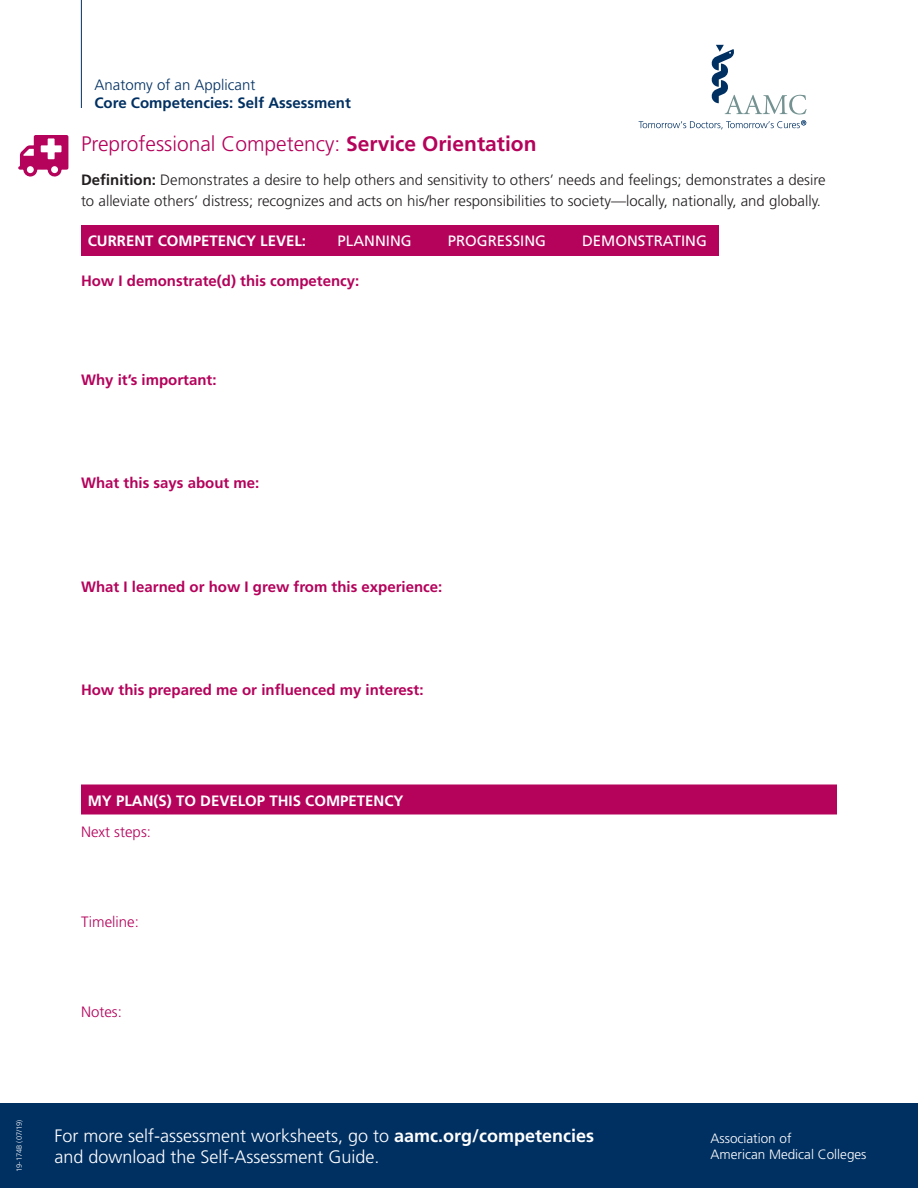
<style>
.page{position:relative;width:918px;height:1188px;background:#fff}
.page>*{position:absolute;margin:0;border:0;box-sizing:border-box;transform-origin:0 0}
.t1{font:300 21px "Frutiger";color:#b5025b}
.t2{font:300 18px/21.6px "Frutiger";color:#fff}
.Body_Copy{font:300 15px/21px "Frutiger";color:#231f20}
.t3{font:700 15px "Frutiger";color:#b5025b}
.t4{font:700 15px "Frutiger";color:#fff}
.t5{font:15px "Frutiger";color:#fff}
.t6{font:700 15px "Frutiger";color:#003062}
.t7{font:300 15px "Frutiger";color:#b5025b}
.t8{font:300 15px "Frutiger";color:#003062}
.t9{font:300 13.5px "Frutiger";color:#fff}
.t10{font:300 7.5px "Frutiger";color:#fff}
.s1{font-weight:700}
</style>
<div class="page">
<div style="left:0;top:1104px;width:918px;height:84px;background:#003062"></div>
<svg style="left:639px;top:45px;width:168px;height:84px"></svg>
<svg style="left:18px;top:135px;width:50px;height:42px"></svg>
<div style="left:81px;top:785px;width:756px;height:30px;background:#b5025b"></div>
<div style="left:81px;top:225px;width:637px;height:30px;background:#b5025b"></div>
<hr style="left:81px;top:0;width:1px;height:108px;background:#003062">
<p class="t8" style="left:94px;top:76px;width:162px">Anatomy of an Applicant</p>
<p class="t6" style="left:94px;top:94px;width:258px">Core Competencies: Self Assessment</p>
<h2 class="t1" style="left:81px;top:132px;width:457px">Preprofessional Competency: <span class="s1">Service Orientation</span></h2>
<p class="Body_Copy" style="left:81px;top:170px;width:746px"><span class="s1">Definition:</span> Demonstrates a desire to help others and sensitivity to others’ needs and feelings; demonstrates a desire to alleviate others’ distress; recognizes and acts on his/her responsibilities to society—locally, nationally, and globally.</p>
<p class="t4" style="left:88px;top:232px;width:220px">CURRENT COMPETENCY LEVEL:</p>
<p class="t5" style="left:338px;top:232px;width:76px">PLANNING</p>
<p class="t5" style="left:448px;top:232px;width:100px">PROGRESSING</p>
<p class="t5" style="left:582px;top:232px;width:126px">DEMONSTRATING</p>
<h2 class="t3" style="left:81px;top:272px;width:280px">How I demonstrate(d) this competency:</h2>
<h2 class="t3" style="left:81px;top:371px;width:137px">Why it’s important:</h2>
<h2 class="t3" style="left:81px;top:474px;width:180px">What this says about me:</h2>
<h2 class="t3" style="left:81px;top:578px;width:363px">What I learned or how I grew from this experience:</h2>
<h2 class="t3" style="left:81px;top:681px;width:344px">How this prepared me or influenced my interest:</h2>
<h2 class="t4" style="left:88px;top:791px;width:317px">MY PLAN(S) TO DEVELOP THIS COMPETENCY</h2>
<h2 class="t7" style="left:81px;top:823px;width:72px">Next steps:</h2>
<h2 class="t7" style="left:81px;top:913px;width:59px">Timeline:</h2>
<h2 class="t7" style="left:81px;top:1003px;width:42px">Notes:</h2>
<p class="t10" style="left:15px;top:1172px;width:54px;rotate:-90deg">19-174B (07/19)</p>
<p class="t2" style="left:55px;top:1125px;width:541px">For more self-assessment worksheets, go to <span class="s1">aamc.org/competencies </span>and download the Self-Assessment Guide.</p>
<p class="t9" style="left:711px;top:1131px;width:83px">Association of</p>
<p class="t9" style="left:711px;top:1147px;width:158px">American Medical Colleges</p>
</div>
